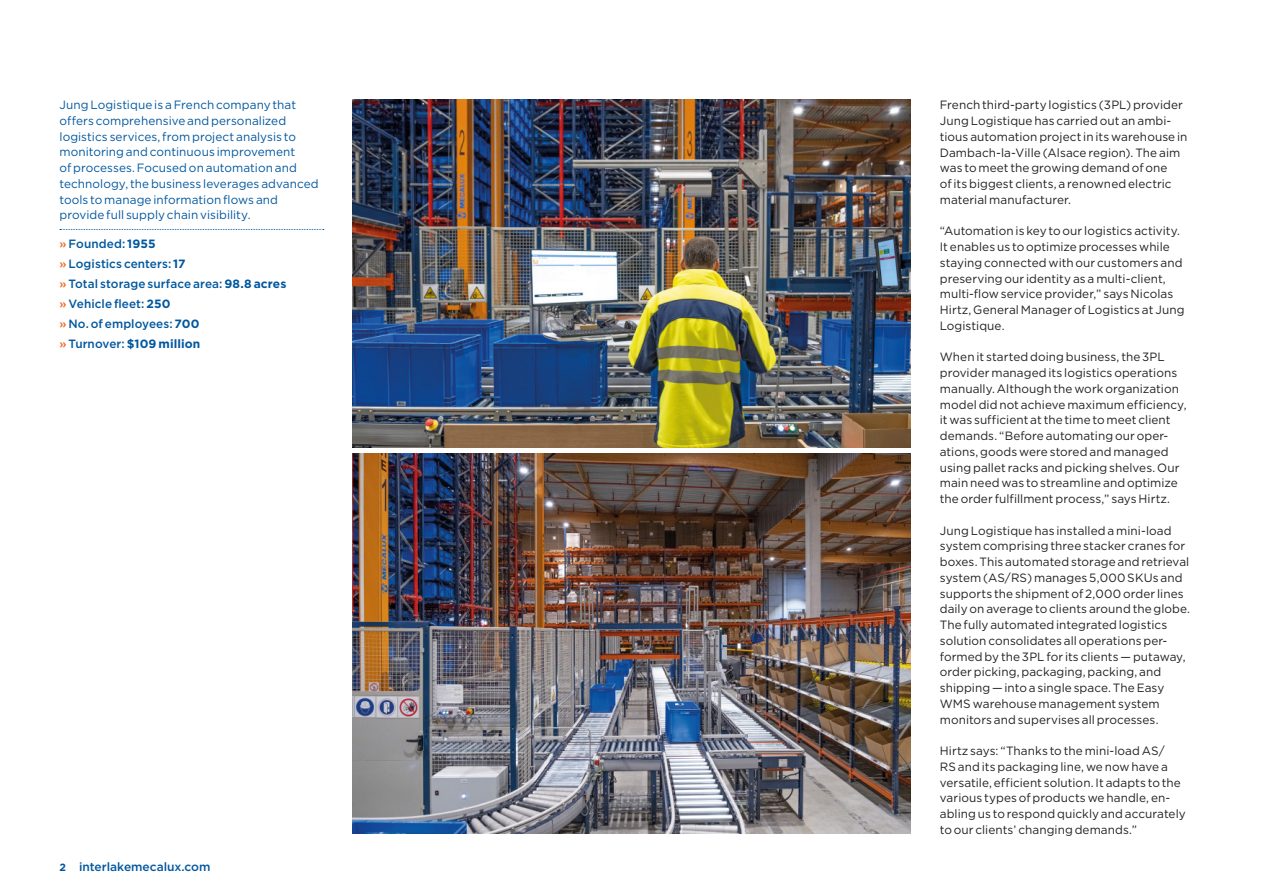
<style>
.page{position:relative;width:1263px;height:893px;background:#fff}
.page>*{position:absolute;margin:0;border:0;box-sizing:border-box;transform-origin:0 0}
.t1{font:12px/15.8px "Gotham";letter-spacing:.005em;color:#231f20}
.t2{font:12px/15.8px "Gotham";letter-spacing:.005em;color:#01579f}
.t3{font:500 12px/20px "Gotham";letter-spacing:.005em;color:#01579f}
.s1{color:#f36421}
.s2{font-weight:700}
.s3{font-weight:700;font-size:10.5px}
</style>
<div class="page">
<svg style="left:60px;top:229px;width:264px;height:1px"></svg>
<img style="left:353px;top:100px;width:557px;height:348px">
<img style="left:353px;top:454px;width:557px;height:380px">
<p class="t2" style="left:60px;top:97px;width:261px">Jung Logistique is a French company that offers comprehensive and personalized logistics services, from project analysis to monitoring and continuous improvement<br>of processes. Focused on automation and technology, the business leverages advanced tools to manage information flows and provide full supply chain visibility.</p>
<p class="t3" style="left:60px;top:234px;width:228px"><span class="s1">»</span> Founded: <span class="s2">1955<br></span><span class="s1">»</span> Logistics centers: <span class="s2">17<br></span><span class="s1">»</span> Total storage surface area: <span class="s2">98.8 acres </span><span class="s1">»</span> Vehicle fleet: <span class="s2">250<br></span><span class="s1">»</span> No. of employees: <span class="s2">700<br></span><span class="s1">»</span> Turnover: <span class="s2">$109 million</span></p>
<p class="t3" style="left:60px;top:856px;width:153px"><span class="s3">2</span> interlakemecalux.com</p>
<p class="t1" style="left:940px;top:97px;width:249px">French third-party logistics (3PL) provider Jung Logistique has carried out an ambi&shy;tious automation project in its warehouse in Dambach-la-Ville (Alsace region). The aim was to meet the growing demand of one<br>of its biggest clients, a renowned electric material manufacturer.</p>
<p class="t1" style="left:940px;top:223px;width:246px">“Automation is key to our logistics activity.<br>It enables us to optimize processes while staying connected with our customers and preserving our identity as a multi-client, multi-flow service provider,” says Nicolas Hirtz, General Manager of Logistics at Jung Logistique.</p>
<p class="t1" style="left:940px;top:349px;width:248px">When it started doing business, the 3PL provider managed its logistics operations manually. Although the work organization model did not achieve maximum efficiency, it was sufficient at the time to meet client demands. “Before automating our oper&shy;ations, goods were stored and managed using pallet racks and picking shelves. Our main need was to streamline and optimize the order fulfillment process,” says Hirtz.</p>
<p class="t1" style="left:940px;top:522px;width:252px">Jung Logistique has installed a mini-load system comprising three stacker cranes for boxes. This automated storage and retrieval system (AS/RS) manages 5,000 SKUs and supports the shipment of 2,000 order lines daily on average to clients around the globe.<br>The fully automated integrated logistics solution consolidates all operations per&shy;formed by the 3PL for its clients — putaway, order picking, packaging, packing, and shipping — into a single space. The Easy WMS warehouse management system monitors and supervises all processes.</p>
<p class="t1" style="left:940px;top:743px;width:247px">Hirtz says: “Thanks to the mini-load AS/<br>RS and its packaging line, we now have a versatile, efficient solution. It adapts to the various types of products we handle, en&shy;abling us to respond quickly and accurately to our clients’ changing demands.”</p>
</div>
